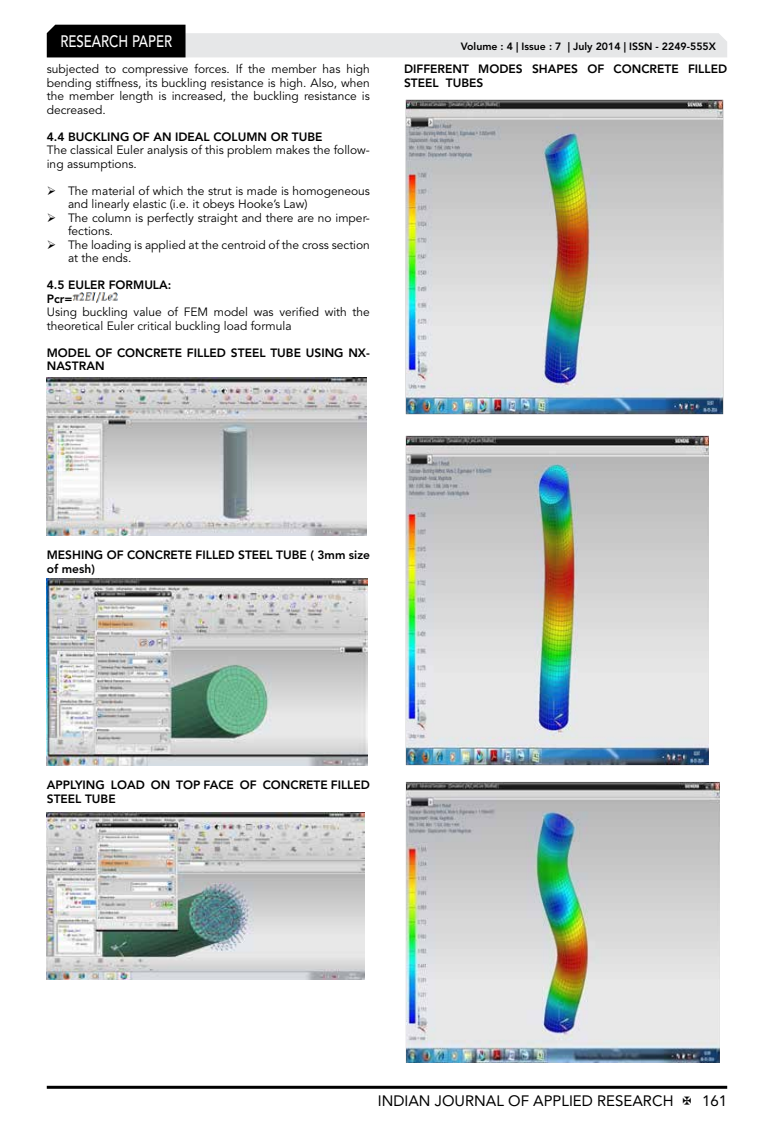
<style>
.page{position:relative;width:774px;height:1136px;background:#fff}
.page>*{position:absolute;margin:0;border:0;box-sizing:border-box;transform-origin:0 0}
.t1{font:500 16.5px "Avenir LT Std";color:#fff;scale:.8 1}
.t2{font:15px "Avenir LT Std";color:#000}
.t3{font:12px/13.5px "Avenir LT Std";color:#000}
.t4{font:800 12px/13.5px "Avenir LT Std";color:#000}
.t5{font:800 10.5px "Avenir LT Std";color:#000}
</style>
<div class="page">
<hr style="left:47px;top:1085px;width:680px;height:3px;background:#000">
<svg style="left:47px;top:25px;width:680px;height:32px"></svg>
<img style="left:73px;top:292px;width:45px;height:11px">
<img style="left:47px;top:377px;width:319px;height:159px">
<img style="left:47px;top:578px;width:320px;height:187px">
<img style="left:47px;top:812px;width:318px;height:167px">
<img style="left:405px;top:99px;width:318px;height:315px">
<img style="left:405px;top:435px;width:304px;height:330px">
<img style="left:405px;top:781px;width:314px;height:281px">
<h1 class="t1" style="left:60px;top:32px;width:139px">RESEARCH PAPER</h1>
<p class="t3" style="left:47px;top:62px;width:325px;text-align:justify">subjected to compressive forces. If the member has high bending stiffness, its buckling resistance is high. Also, when the member length is increased, the buckling resistance is decreased.</p>
<p class="t4" style="left:47px;top:130px;width:277px">4.4 BUCKLING OF AN IDEAL COLUMN OR TUBE</p>
<p class="t3" style="left:47px;top:143px;width:325px">The classical Euler analysis of this problem makes the follow&shy;ing assumptions.</p>
<p class="t3" style="left:68px;top:184px;width:303px;text-indent:-21px">➢ The material of which the strut is made is homogeneous and linearly elastic (i.e. it obeys Hooke’s Law)</p>
<p class="t3" style="left:68px;top:211px;width:303px;text-indent:-21px">➢ The column is perfectly straight and there are no imper&shy;fections.</p>
<p class="t3" style="left:68px;top:238px;width:303px;text-indent:-21px">➢ The loading is applied at the centroid of the cross section at the ends.</p>
<p class="t4" style="left:47px;top:278px;width:126px">4.5 EULER FORMULA:<br>Pcr=</p>
<p class="t3" style="left:47px;top:305px;width:325px">Using buckling value of FEM model was verified with the theoretical Euler critical buckling load formula</p>
<p class="t4" style="left:47px;top:346px;width:325px">MODEL OF CONCRETE FILLED STEEL TUBE USING NX-<br>NASTRAN</p>
<p class="t5" style="left:461px;top:41px;width:257px">Volume : 4 | Issue : 7 | July 2014 | ISSN - 2249-555X</p>
<p class="t4" style="left:404px;top:62px;width:325px">DIFFERENT MODES SHAPES OF CONCRETE FILLED<br>STEEL TUBES</p>
<p class="t4" style="left:47px;top:548px;width:325px">MESHING OF CONCRETE FILLED STEEL TUBE ( 3mm size of mesh)</p>
<p class="t4" style="left:47px;top:778px;width:325px">APPLYING LOAD ON TOP FACE OF CONCRETE FILLED<br>STEEL TUBE</p>
<p class="t2" style="left:378px;top:1091px;width:297px">INDIAN JOURNAL OF APPLIED RESEARCH</p>
<p class="t2" style="left:702px;top:1091px;width:27px">161</p>
</div>
